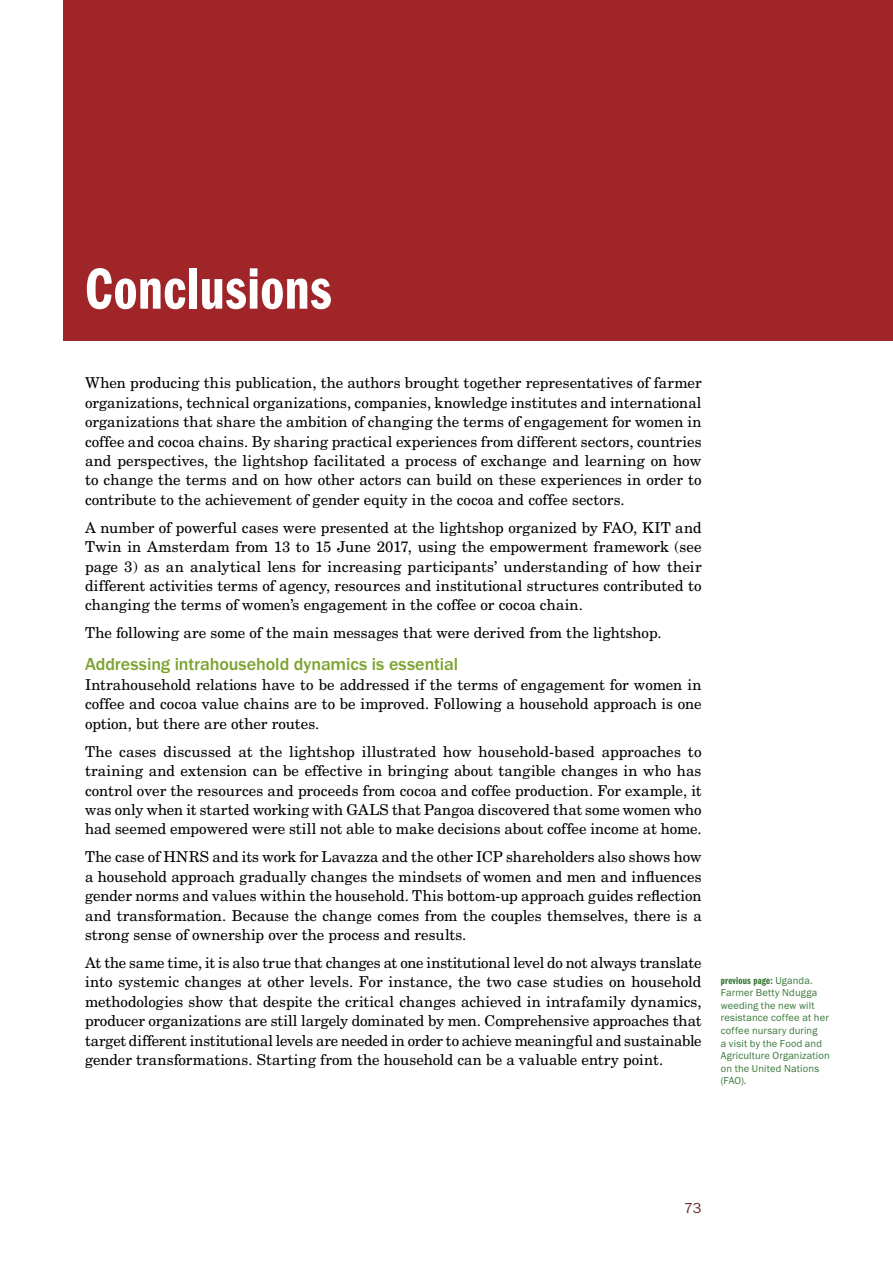
<style>
.page{position:relative;width:893px;height:1263px;background:#fff}
.page>*{position:absolute;margin:0;border:0;box-sizing:border-box;transform-origin:0 0}
.t1{font:60px "Franklin Gothic EF Demi Comp";letter-spacing:.015em;color:#fff}
.t2{font:500 18px "Franklin Gothic EF";letter-spacing:-.005em;color:#7ba22d}
.t3{font:15px/19.4px "New Century Schlbk";color:#000;text-align:justify}
.t4{font:15px "Franklin Gothic EF";color:#6c2e2b}
.t5{font:10.5px/12.6px "Franklin Gothic EF";letter-spacing:.015em;color:#387738}
.t6{font:10.5px "Franklin Gothic EF Demi Comp";letter-spacing:.02em;color:#387738}
.s1{font-family:"Franklin Gothic EF"}
</style>
<div class="page">
<div style="left:64px;top:0;width:829px;height:340px;background:#a02529"></div>
<h1 class="t1" style="left:85px;top:255px;width:248px">Conclusions</h1>
<p class="t3" style="left:85px;top:373px;width:618px">When producing this publication, the authors brought together representatives of farmer organizations, technical organizations, companies, knowledge institutes and international organizations that share the ambition of changing the terms of engagement for women in coffee and cocoa chains. By sharing practical experiences from different sectors, countries and perspectives, the lightshop facilitated a process of exchange and learning on how to change the terms and on how other actors can build on these experiences in order to contribute to the achievement of gender equity in the cocoa and coffee sectors.</p>
<p class="t3" style="left:85px;top:518px;width:618px">A number of powerful cases were presented at the lightshop organized by FAO, KIT and Twin in Amsterdam from 13 to 15 June 2017, using the empowerment framework (see page 3) as an analytical lens for increasing participants’ understanding of how their different activities terms of agency, resources and institutional structures contributed to changing the terms of women’s engagement in the coffee or cocoa chain.</p>
<p class="t3" style="left:85px;top:623px;width:578px">The following are some of the main messages that were derived from the lightshop.</p>
<p class="t2" style="left:85px;top:654px;width:375px">Addressing intrahousehold dynamics is essential</p>
<p class="t3" style="left:85px;top:675px;width:618px">Intrahousehold relations have to be addressed if the terms of engagement for women in coffee and cocoa value chains are to be improved. Following a household approach is one option, but there are other routes.</p>
<p class="t3" style="left:85px;top:742px;width:618px">The cases discussed at the lightshop illustrated how household-based approaches to training and extension can be effective in bringing about tangible changes in who has control over the resources and proceeds from cocoa and coffee production. For example, it was only when it started working with GALS that Pangoa discovered that some women who had seemed empowered were still not able to make decisions about coffee income at home.</p>
<p class="t3" style="left:85px;top:847px;width:618px">The case of HNRS and its work for Lavazza and the other ICP shareholders also shows how a household approach gradually changes the mindsets of women and men and influences gender norms and values within the household. This bottom-up approach guides reflection and transformation. Because the change comes from the couples themselves, there is a strong sense of ownership over the process and results.</p>
<p class="t3" style="left:85px;top:953px;width:618px">At the same time, it is also true that changes at one institutional level do not always translate into systemic changes at other levels. For instance, the two case studies on household methodologies show that despite the critical changes achieved in intrafamily dynamics, producer organizations are still largely dominated by men. Comprehensive approaches that target different institutional levels are needed in order to achieve meaningful and sustainable gender transformations. Starting from the household can be a valuable entry point.</p>
<p class="t6" style="left:721px;top:974px;width:93px">previous page: <span class="s1">Uganda.</span></p>
<p class="t5" style="left:721px;top:986px;width:111px">Farmer Betty N dugga weeding the new wilt resistance coffee at her coffee nursary during<br>a visit by the Food and<br>Agriculture Organization on the United Nations (FAO).</p>
<p class="t4" style="left:684px;top:1199px;width:19px">73</p>
</div>
